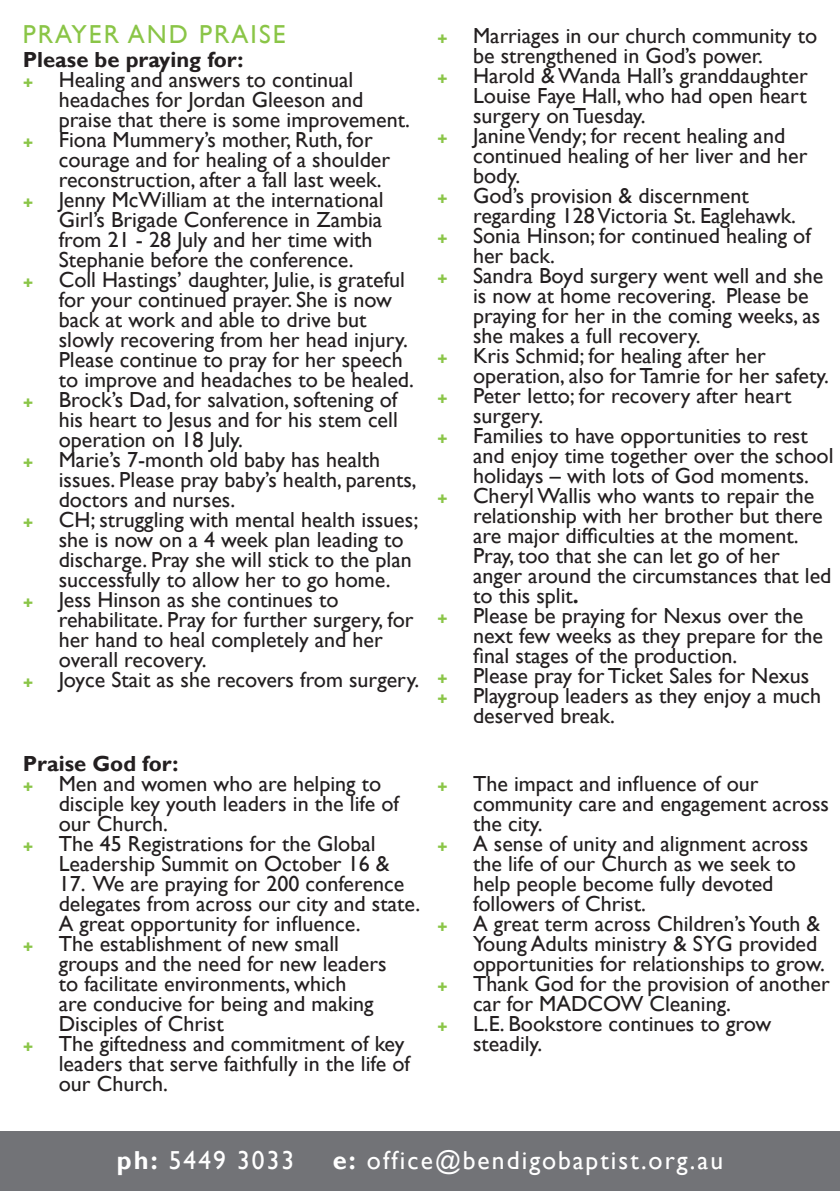
<style>
.page{position:relative;width:840px;height:1191px;background:#fff}
.page>*{position:absolute;margin:0;border:0;box-sizing:border-box;transform-origin:0 0}
.t1{font:26px "Gill Sans";letter-spacing:.08em;color:#fff}
.t2{font:26px "Gill Sans";letter-spacing:.08em;color:#8ac547}
.t3{font:21.8px/20px "Gill Sans";color:#231f20}
.t4{font:700 21.8px "Gill Sans";color:#231f20}
.s1{font-weight:700}
</style>
<div class="page">
<div style="left:0;top:1131px;width:839px;height:60px;background:#727377"></div>
<p class="t2" style="left:23px;top:19px;width:264px">PRAYER AND PRAISE</p>
<p class="t4" style="left:23px;top:46px;width:222px">Please be praying for:</p>
<p class="t3" style="left:59px;top:70px;width:352px">Healing and answers to continual headaches for Jordan Gleeson and praise that there is some improvement.</p>
<p class="t3" style="left:59px;top:130px;width:333px">Fiona Mummery’s mother, Ruth, for courage and for healing of a shoulder reconstruction, after a fall last week.</p>
<p class="t3" style="left:59px;top:190px;width:326px">Jenny McWilliam at the international Girl’s Brigade Conference in Zambia from 21 - 28 July and her time with Stephanie before the conference.</p>
<p class="t3" style="left:59px;top:270px;width:356px">Coll Hastings’ daughter, Julie, is grateful for your continued prayer. She is now back at work and able to drive but slowly recovering from her head injury.<br>Please continue to pray for her speech to improve and headaches to be healed.</p>
<p class="t3" style="left:59px;top:390px;width:340px;text-align:justify">Brock’s Dad, for salvation, softening of his heart to Jesus and for his stem cell operation on 18 July.</p>
<p class="t3" style="left:59px;top:450px;width:359px">Marie’s 7-month old baby has health issues. Please pray baby’s health, parents, doctors and nurses.</p>
<p class="t3" style="left:59px;top:510px;width:361px">CH; struggling with mental health issues; she is now on a 4 week plan leading to discharge. Pray she will stick to the plan successfully to allow her to go home.</p>
<p class="t3" style="left:59px;top:590px;width:356px">Jess Hinson as she continues to rehabilitate. Pray for further surgery, for her hand to heal completely and her overall recovery.</p>
<p class="t3" style="left:59px;top:670px;width:362px">Joyce Stait as she recovers from surgery.</p>
<p class="t4" style="left:23px;top:750px;width:157px">Praise God for:</p>
<p class="t3" style="left:59px;top:774px;width:341px">Men and women who are helping to disciple key youth leaders in the life of our Church.</p>
<p class="t3" style="left:59px;top:834px;width:332px">The 45 Registrations for the Global<br>Leadership Summit on October 16 &amp;</p>
<p class="t3" style="left:59px;top:874px;width:363px">17. We are praying for 200 conference delegates from across our city and state.<br>A great opportunity for influence.</p>
<p class="t3" style="left:59px;top:934px;width:329px">The establishment of new small groups and the need for new leaders to facilitate environments, which<br>are conducive for being and making<br>Disciples of Christ</p>
<p class="t3" style="left:59px;top:1034px;width:353px">The giftedness and commitment of key leaders that serve faithfully in the life of our Church.</p>
<p class="t3" style="left:473px;top:26px;width:345px">Marriages in our church community to be strengthened in God’s power.</p>
<p class="t3" style="left:473px;top:66px;width:336px;text-align:justify">Harold &amp; Wanda Hall’s granddaughter Louise Faye Hall, who had open heart surgery on Tuesday.</p>
<p class="t3" style="left:473px;top:126px;width:335px">Janine Vendy; for recent healing and continued healing of her liver and her body.</p>
<p class="t3" style="left:473px;top:186px;width:324px">God’s provision &amp; discernment regarding 128 Victoria St. Eaglehawk.</p>
<p class="t3" style="left:473px;top:226px;width:339px">Sonia Hinson; for continued healing of her back.</p>
<p class="t3" style="left:473px;top:266px;width:351px">Sandra Boyd surgery went well and she is now at home recovering. Please be praying for her in the coming weeks, as she makes a full recovery.</p>
<p class="t3" style="left:473px;top:346px;width:357px">Kris Schmid; for healing after her operation, also for Tamrie for her safety.</p>
<p class="t3" style="left:473px;top:386px;width:320px">Peter Ietto; for recovery after heart surgery.</p>
<p class="t3" style="left:473px;top:426px;width:362px">Families to have opportunities to rest and enjoy time together over the school holidays – with lots of God moments.</p>
<p class="t3" style="left:473px;top:486px;width:360px">Cheryl Wallis who wants to repair the relationship with her brother but there are major difficulties at the moment.<br>Pray, too that she can let go of her anger around the circumstances that led to this split<span class="s1">.</span></p>
<p class="t3" style="left:473px;top:606px;width:351px">Please be praying for Nexus over the next few weeks as they prepare for the final stages of the production.</p>
<p class="t3" style="left:473px;top:666px;width:338px">Please pray for Ticket Sales for Nexus</p>
<p class="t3" style="left:473px;top:686px;width:349px">Playgroup leaders as they enjoy a much deserved break.</p>
<p class="t3" style="left:473px;top:774px;width:357px">The impact and influence of our community care and engagement across the city.</p>
<p class="t3" style="left:473px;top:834px;width:336px">A sense of unity and alignment across the life of our Church as we seek to help people become fully devoted followers of Christ.</p>
<p class="t3" style="left:473px;top:914px;width:353px">A great term across Children’s Youth &amp;<br>Young Adults ministry &amp; SYG provided opportunities for relationships to grow.</p>
<p class="t3" style="left:473px;top:974px;width:358px">Thank God for the provision of another car for MADCOW Cleaning.</p>
<p class="t3" style="left:473px;top:1014px;width:300px">L.E. Bookstore continues to grow steadily.</p>
<p class="t1" style="left:117px;top:1145px;width:179px"><span class="s1">ph:</span> 5449 3033</p>
<p class="t1" style="left:332px;top:1145px;width:391px"><span class="s1">e:</span> office@bendigobaptist.org.au</p>
</div>
